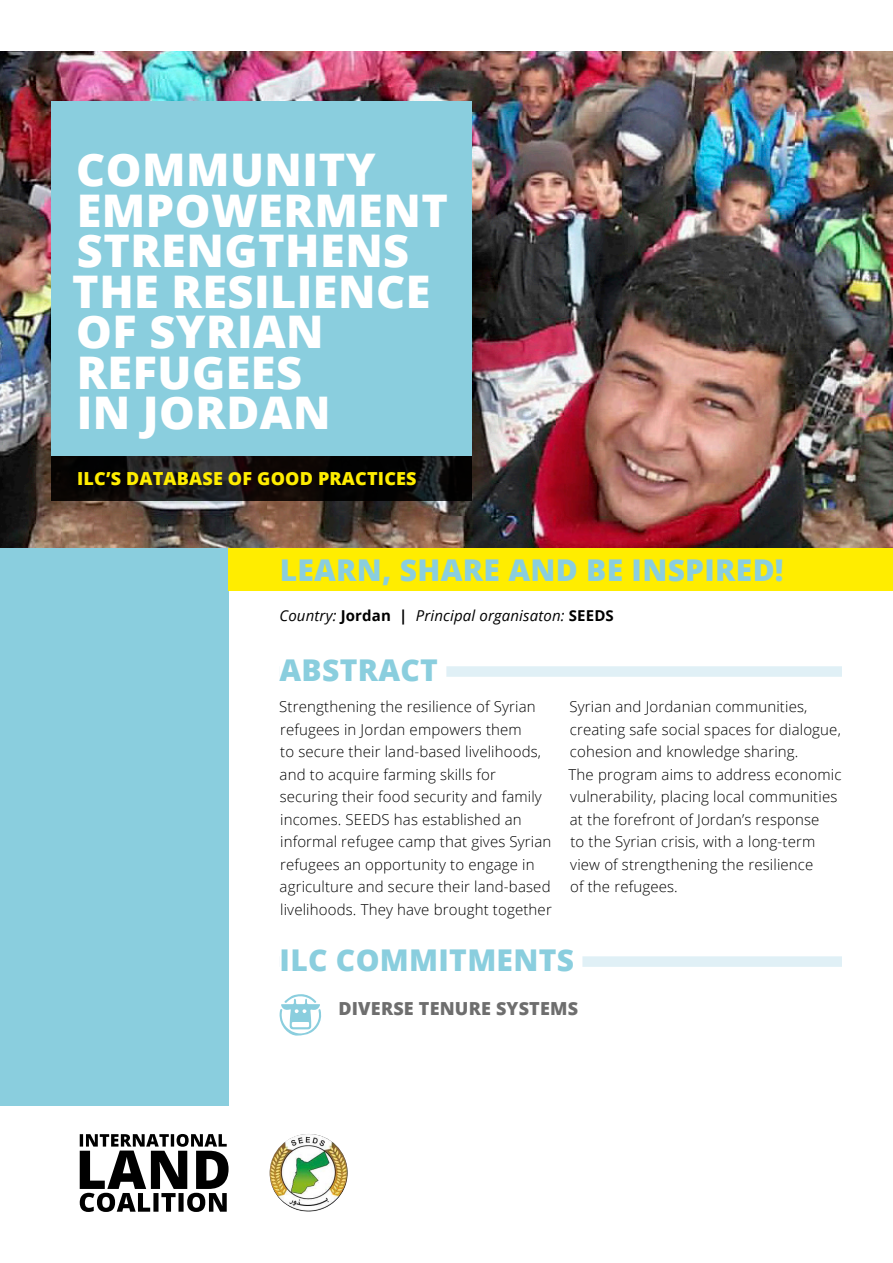
<style>
.page{position:relative;width:893px;height:1263px;background:#fff}
.page>*{position:absolute;margin:0;border:0;box-sizing:border-box;transform-origin:0 0}
.t1{font:800 45px/40.5px "Open Sans";letter-spacing:.01em;color:#fff}
.t2{font:800 30px "Open Sans";letter-spacing:.01em;color:#8acede}
.t3{font:800 18px "Open Sans";letter-spacing:.01em;color:#ffed00}
.t4{font:800 18px "Open Sans";letter-spacing:.01em;color:#6e6e6e}
.t5{font:300 15px/22.5px "Open Sans";letter-spacing:.01em;color:#000}
.t6{font:italic 15px "Open Sans";letter-spacing:.01em;color:#000}
.s1{font-weight:700;font-style:normal}
</style>
<div class="page">
<img style="left:0;top:51px;width:893px;height:497px">
<div style="left:0;top:548px;width:229px;height:558px;background:#8acede"></div>
<svg style="left:80px;top:1134px;width:149px;height:78px"></svg>
<div style="left:280px;top:666px;width:562px;height:11px;background:#e0f0f6"></div>
<div style="left:280px;top:646px;width:166px;height:45px;background:#fff"></div>
<div style="left:280px;top:956px;width:562px;height:11px;background:#e0f0f6"></div>
<div style="left:280px;top:936px;width:302px;height:45px;background:#fff"></div>
<svg style="left:279px;top:994px;width:43px;height:42px"></svg>
<div style="left:229px;top:548px;width:664px;height:43px;background:#ffed00"></div>
<svg style="left:51px;top:455px;width:421px;height:45px;background:#141313"></svg>
<div style="left:51px;top:101px;width:421px;height:354px;background:#8acede"></div>
<img style="left:270px;top:1134px;width:78px;height:78px;border-radius:39px">
<p class="t1" style="left:72px;top:147px;width:377px">COMMUNITY<br>EMPOWERMENT<br>STRENGTHENS<br>THE RESILIENCE<br>OF SYRIAN<br>REFUGEES<br>IN JORDAN</p>
<p class="t3" style="left:77px;top:464px;width:341px">ILC’S DATABASE OF GOOD PRACTICES</p>
<p class="t2" style="left:280px;top:547px;width:505px">LEARN, SHARE AND BE INSPIRED!</p>
<p class="t6" style="left:279px;top:605px;width:336px">Country: <span class="s1">Jordan |</span> Principal organisaton: <span class="s1">SEEDS</span></p>
<p class="t2" style="left:280px;top:647px;width:160px">ABSTRACT</p>
<p class="t5" style="left:279px;top:695px;width:274px">Strengthening the resilience of Syrian refugees in Jordan empowers them<br>to secure their land-based livelihoods, and to acquire farming skills for securing their food security and family incomes. SEEDS has established an informal refugee camp that gives Syrian refugees an opportunity to engage in agriculture and secure their land-based livelihoods. They have brought together</p>
<p class="t5" style="left:569px;top:695px;width:274px">Syrian and Jordanian communities, creating safe social spaces for dialogue, cohesion and knowledge sharing.<br>The program aims to address economic vulnerability, placing local communities at the forefront of Jordan’s response<br>to the Syrian crisis, with a long-term view of strengthening the resilience<br>of the refugees.</p>
<p class="t2" style="left:280px;top:937px;width:296px">ILC COMMITMENTS</p>
<p class="t4" style="left:338px;top:994px;width:241px">DIVERSE TENURE SYSTEMS</p>
</div>
